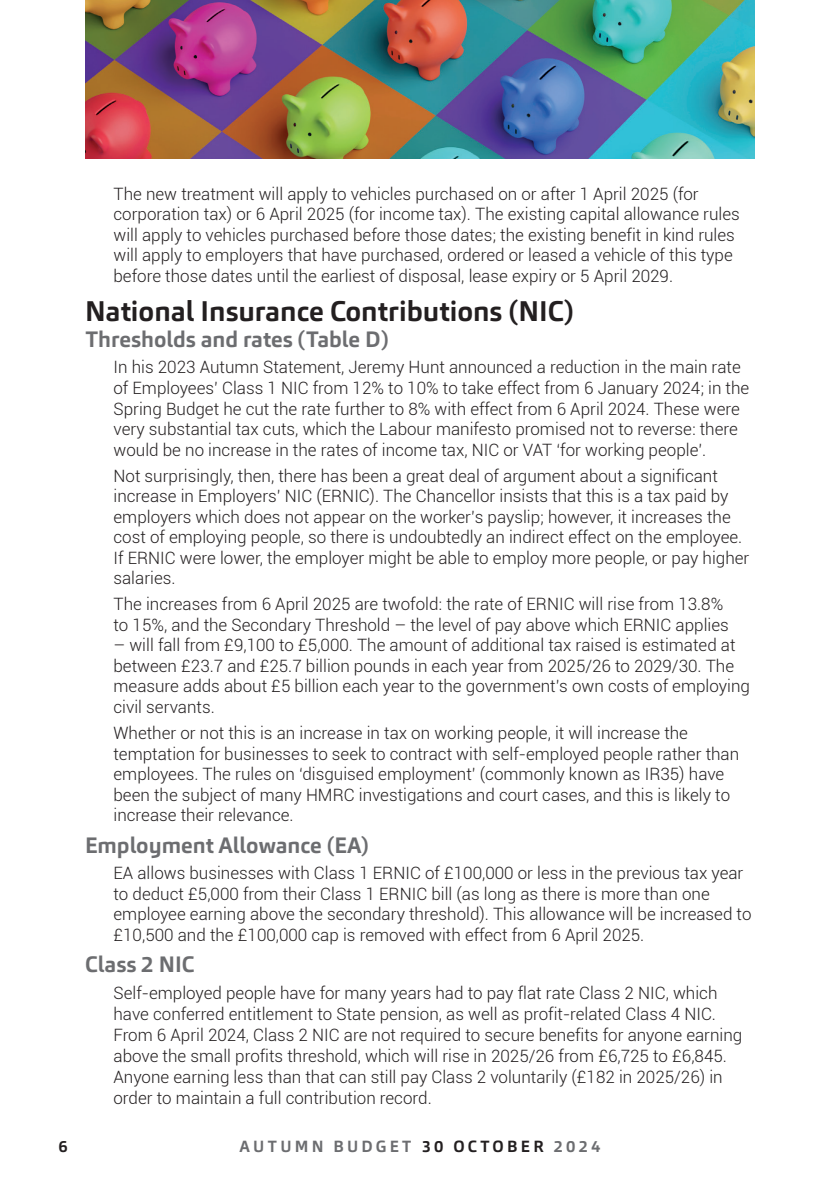
<style>
.page{position:relative;width:840px;height:1191px;background:#fff}
.page>*{position:absolute;margin:0;border:0;box-sizing:border-box;transform-origin:0 0}
.t1{font:700 28px "Carnac";color:#231f20}
.t2{font:700 22px "Carnac";color:#6c6d70}
.t3{font:300 17px/20.6px "Roboto";color:#231f20}
.t4{font:700 16px "Carnac";letter-spacing:.2em;color:#6c6d70}
.t5{font:700 16px "Carnac";color:#231f20}
.s1{color:#231f20}
</style>
<div class="page">
<img style="left:85px;top:0;width:669px;height:159px">
<p class="t3" style="left:113px;top:183px;width:627px">The new treatment will apply to vehicles purchased on or after 1 April 2025 (for corporation tax) or 6 April 2025 (for income tax). The existing capital allowance rules will apply to vehicles purchased before those dates; the existing benefit in kind rules will apply to employers that have purchased, ordered or leased a vehicle of this type before those dates until the earliest of disposal, lease expiry or 5 April 2029.</p>
<h1 class="t1" style="left:85px;top:293px;width:490px">National Insurance Contributions (NIC)</h1>
<p class="t2" style="left:85px;top:325px;width:305px">Thresholds and rates (Table D)</p>
<p class="t3" style="left:113px;top:356px;width:637px">In his 2023 Autumn Statement, Jeremy Hunt announced a reduction in the main rate of Employees’ Class 1 NIC from 12% to 10% to take effect from 6 January 2024; in the Spring Budget he cut the rate further to 8% with effect from 6 April 2024. These were very substantial tax cuts, which the Labour manifesto promised not to reverse: there would be no increase in the rates of income tax, NIC or VAT ‘for working people’.</p>
<p class="t3" style="left:113px;top:465px;width:637px">Not surprisingly, then, there has been a great deal of argument about a significant increase in Employers’ NIC (ERNIC). The Chancellor insists that this is a tax paid by employers which does not appear on the worker’s payslip; however, it increases the cost of employing people, so there is undoubtedly an indirect effect on the employee.<br>If ERNIC were lower, the employer might be able to employ more people, or pay higher salaries.</p>
<p class="t3" style="left:113px;top:593px;width:616px">The increases from 6 April 2025 are twofold: the rate of ERNIC will rise from 13.8% to 15%, and the Secondary Threshold – the level of pay above which ERNIC applies</p>
<p class="t3" style="left:113px;top:634px;width:637px">– will fall from £9,100 to £5,000. The amount of additional tax raised is estimated at between £23.7 and £25.7 billion pounds in each year from 2025/26 to 2029/30. The measure adds about £5 billion each year to the government’s own costs of employing civil servants.</p>
<p class="t3" style="left:113px;top:722px;width:627px">Whether or not this is an increase in tax on working people, it will increase the temptation for businesses to seek to contract with self-employed people rather than employees. The rules on ‘disguised employment’ (commonly known as IR35) have been the subject of many HMRC investigations and court cases, and this is likely to increase their relevance.</p>
<p class="t2" style="left:85px;top:831px;width:285px">Employment Allowance (EA)</p>
<p class="t3" style="left:113px;top:862px;width:639px">EA allows businesses with Class 1 ERNIC of £100,000 or less in the previous tax year to deduct £5,000 from their Class 1 ERNIC bill (as long as there is more than one employee earning above the secondary threshold). This allowance will be increased to £10,500 and the £100,000 cap is removed with effect from 6 April 2025.</p>
<p class="t2" style="left:85px;top:950px;width:111px">Class 2 NIC</p>
<p class="t3" style="left:113px;top:981px;width:630px">Self-employed people have for many years had to pay flat rate Class 2 NIC, which have conferred entitlement to State pension, as well as profit-related Class 4 NIC.<br>From 6 April 2024, Class 2 NIC are not required to secure benefits for anyone earning above the small profits threshold, which will rise in 2025/26 from £6,725 to £6,845.<br>Anyone earning less than that can still pay Class 2 voluntarily (£182 in 2025/26) in order to maintain a full contribution record.</p>
<p class="t5" style="left:59px;top:1136px;width:11px">6</p>
<p class="t4" style="left:239px;top:1136px;width:362px">AUTUMN BUDGET <span class="s1">30 OCTOBER</span> 2024</p>
</div>
